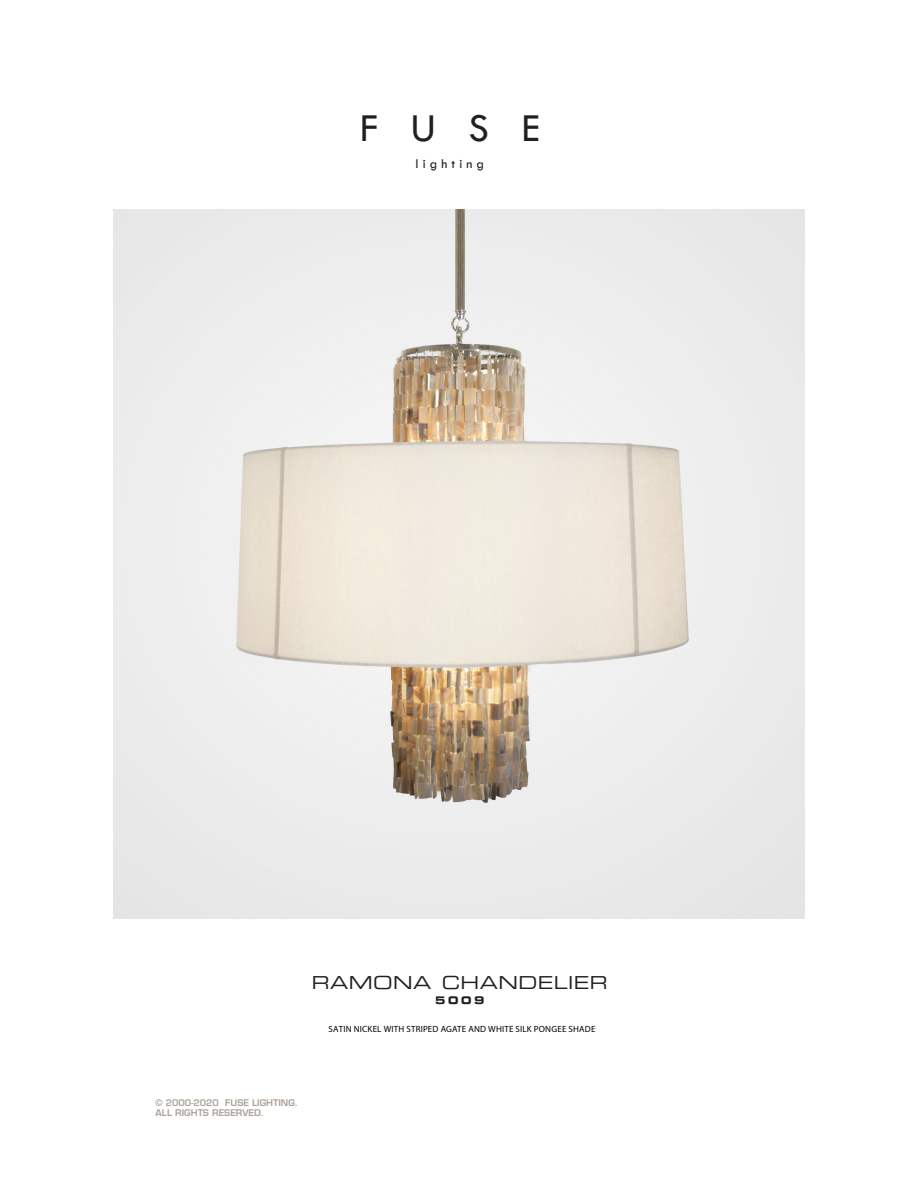
<style>
.page{position:relative;width:918px;height:1188px;background:#fff}
.page>*{position:absolute;margin:0;border:0;box-sizing:border-box;transform-origin:0 0}
.t1{font:41.1px "Tw Cen";color:#231f20}
._1__Product{font:18px "Eurostile LT Extended Two";letter-spacing:.025em;color:#231f20}
.t2{font:13.65px "Tw Cen";letter-spacing:.3em;color:#231f20}
._2__Number{font:10.5px "Eurostile LT Bold Extended Two";color:#231f20}
.t3{font:9px "Myriad Pro";letter-spacing:.02em;color:#000}
.t4{font:600 9px/10.8px "Eurostile LT";color:#aba399}
</style>
<div class="page">
<img style="left:114px;top:209px;width:690px;height:709px">
<h1 class="t1" style="left:360px;top:103px;width:181px">FUSE</h1>
<h3 class="t2" style="left:416px;top:155px;width:70px">lighting</h3>
<p class="_1__Product" style="left:312px;top:970px;width:297px">RAMONA CHANDELIER</p>
<p class="_2__Number" style="left:435px;top:992px;width:51px">5009</p>
<p class="t3" style="left:329px;top:1023px;width:268px">SATIN NICKEL WITH STRIPED AGATE AND WHITE SILK PONGEE SHADE</p>
<p class="t4" style="left:156px;top:1097px;width:144px">© 2000-2020 FUSE LIGHTING.<br>ALL RIGHTS RESERVED.</p>
</div>
